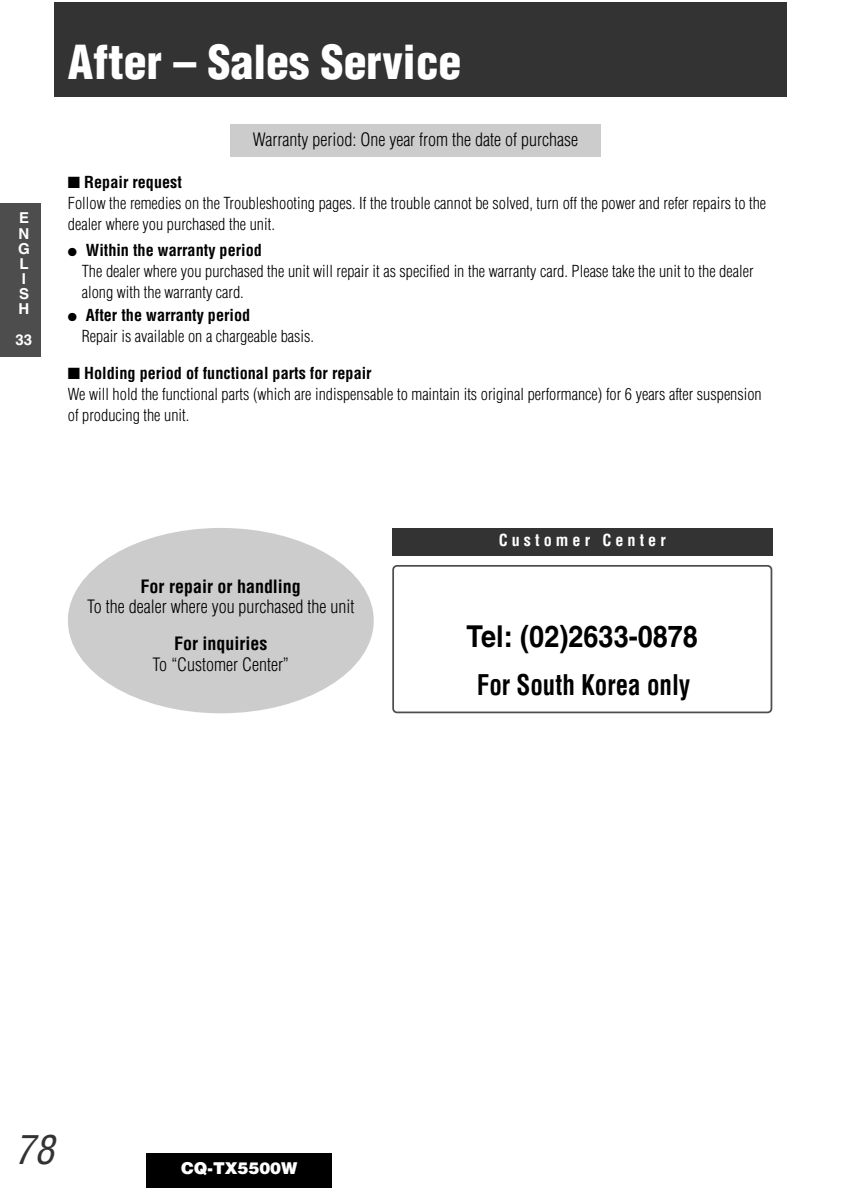
<style>
.page{position:relative;width:842px;height:1191px;background:#fff}
.page>*{position:absolute;margin:0;border:0;box-sizing:border-box;transform-origin:0 0}
.t1{font:900 condensed 45.8px "Helvetica";color:#fff}
.t2{font:italic condensed 39.2px "Helvetica";color:#333}
.t3{font:700 30.1px "Helvetica";color:#000;scale:.9 1}
.t4{font:700 condensed 27.8px "Helvetica";color:#000;scale:.9 1}
.t5{font:300 condensed 18px "Helvetica";color:#000}
.t6{font:700 condensed 18px "Helvetica";color:#000}
.t7{font:900 16.3px "Helvetica";color:#fff}
.t8{font:300 condensed 16.2px/20.9px "Helvetica";color:#000}
.t9{font:700 condensed 16.2px "Helvetica";letter-spacing:.25em;color:#fff}
.t10{font:700 15px/15.1px "Helvetica";color:#fff}
.s1{font-weight:700}
</style>
<div class="page">
<div style="left:147px;top:1154px;width:185px;height:34px;background:#000"></div>
<div style="left:0;top:326px;width:40px;height:30px;background:#4d4d4d"></div>
<div style="left:0;top:203px;width:40px;height:123px;background:#4d4d4d"></div>
<div style="left:54px;top:3px;width:732px;height:94px;background:#333"></div>
<div style="left:68px;top:528px;width:306px;height:185px;background:#ccc;border-radius:50%"></div>
<div style="left:230px;top:125px;width:371px;height:32px;background:#ccc"></div>
<svg style="left:392px;top:565px;width:380px;height:148px"></svg>
<div style="left:392px;top:528px;width:380px;height:28px;background:#333"></div>
<p class="t10" style="left:18px;top:212px;width:13px">E<br>N<br>G<br>L<br>I<br>S<br>H</p>
<p class="t10" style="left:15px;top:334px;width:18px">33</p>
<h1 class="t1" style="left:68px;top:45px;width:395px">After – Sales Service</h1>
<p class="t5" style="left:253px;top:132px;width:327px">Warranty period: One year from the date of purchase</p>
<p class="t8" style="left:68px;top:173px;width:700px">■ <span class="s1">Repair request<br></span>Follow the remedies on the Troubleshooting pages. If the trouble cannot be solved, turn off the power and refer repairs to the dealer where you purchased the unit.</p>
<p class="t8" style="left:82px;top:241px;width:673px;text-indent:-14px">● <span class="s1">Within the warranty period<br></span>The dealer where you purchased the unit will repair it as specified in the warranty card. Please take the unit to the dealer along with the warranty card.</p>
<p class="t8" style="left:82px;top:306px;width:234px;text-indent:-14px">● <span class="s1">After the warranty period<br></span>Repair is available on a chargeable basis.</p>
<p class="t8" style="left:68px;top:364px;width:695px">■ <span class="s1">Holding period of functional parts for repair<br></span>We will hold the functional parts (which are indispensable to maintain its original performance) for 6 years after suspension of producing the unit.</p>
<p class="t6" style="left:141px;top:579px;width:162px">For repair or handling</p>
<p class="t5" style="left:87px;top:600px;width:269px">To the dealer where you purchased the unit</p>
<p class="t6" style="left:174px;top:637px;width:95px">For inquiries</p>
<p class="t5" style="left:153px;top:658px;width:138px">To “Customer Center”</p>
<p class="t9" style="left:499px;top:534px;width:169px">Customer Center</p>
<h3 class="t3" style="left:467px;top:626px;width:259px">Tel: (02)2633-0878</h3>
<h3 class="t4" style="left:477px;top:674px;width:238px">For South Korea only</h3>
<h2 class="t2" style="left:15px;top:1135px;width:41px">78</h2>
<p class="t7" style="left:181px;top:1163px;width:118px">CQ-TX5500W</p>
</div>
